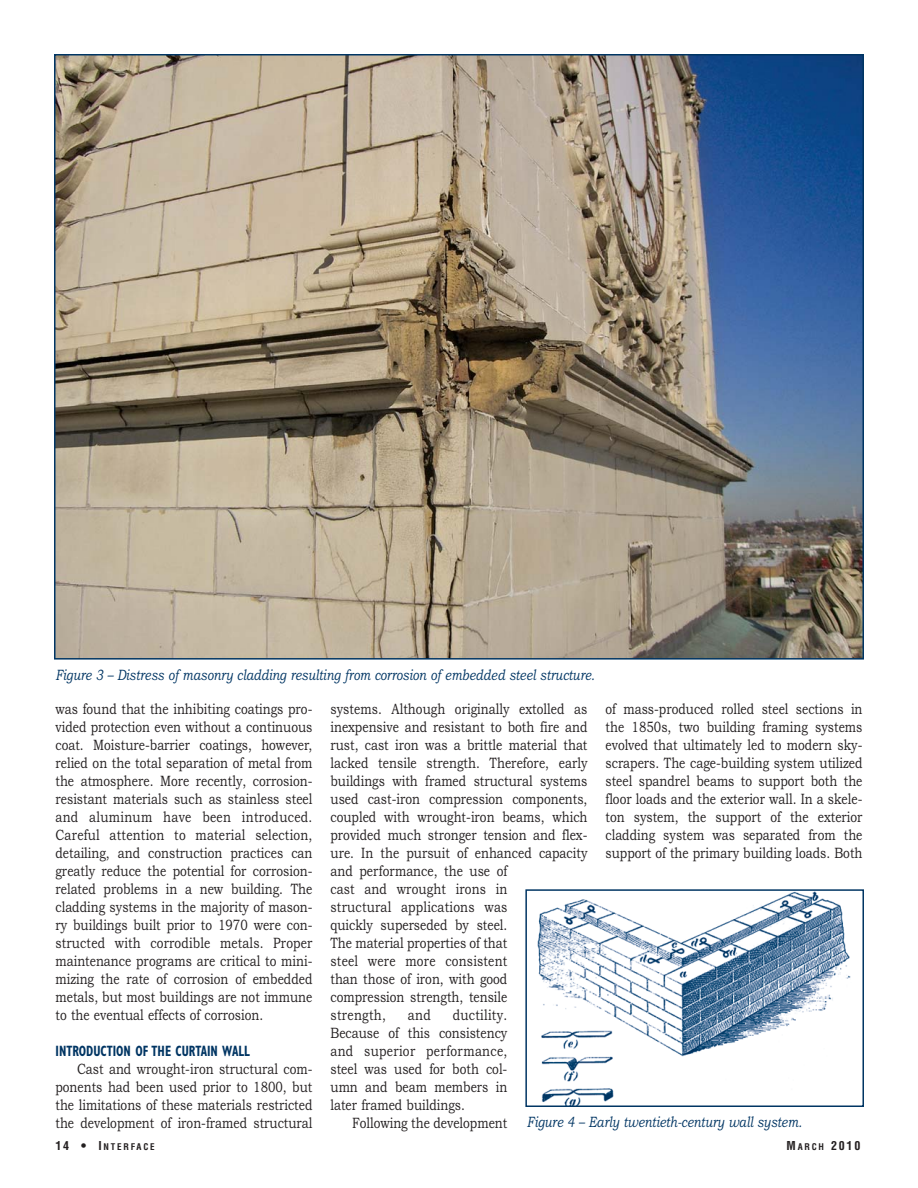
<style>
.page{position:relative;width:918px;height:1188px;background:#fff}
.page>*{position:absolute;margin:0;border:0;box-sizing:border-box;transform-origin:0 0}
.t1{font:15px/18px "Bookman Old Style";color:#231f20;text-align:justify;scale:.8 1}
.t2{font:italic 15px "Bookman Old Style";color:#003563;scale:.8 1}
.t3{font:700 condensed 15px "Gill Sans";color:#003563;scale:.8 1}
.t4{font:700 condensed 12px "Helvetica";color:#231f20}
.t5{font:700 condensed 9px "Helvetica";letter-spacing:.2em;color:#231f20}
.s1{font-size:12px}
.s2{font-size:9px}
</style>
<div class="page">
<img style="left:57px;top:57px;width:804px;height:600px">
<img style="left:537px;top:892px;width:314px;height:212px">
<div style="left:525px;top:889px;width:339px;height:218px;border:2px solid #003563"></div>
<p class="t2" style="left:56px;top:669px;width:676px">Figure 3 – Distress of masonry cladding resulting from corrosion of embedded steel structure.</p>
<p class="t1" style="left:56px;top:702px;width:323px">was found that the inhibiting coatings pro&shy;vided protection even without a continuous coat. Moisture-barrier coatings, however, relied on the total separation of metal from the atmosphere. More recently, corrosion&shy;resistant materials such as stainless steel and aluminum have been introduced.<br>Careful attention to material selection, detailing, and construction practices can greatly reduce the potential for corrosion&shy;related problems in a new building. The cladding systems in the majority of mason&shy;ry buildings built prior to 1970 were con&shy;structed with corrodible metals. Proper maintenance programs are critical to mini&shy;mizing the rate of corrosion of embedded metals, but most buildings are not immune to the eventual effects of corrosion.</p>
<h5 class="t3" style="left:56px;top:1045px;width:245px">INTRODUCTION OF THE CURTAIN WALL</h5>
<p class="t1" style="left:56px;top:1062px;width:323px;text-indent:22px">Cast and wrought-iron structural com&shy;ponents had been used prior to 1800, but the limitations of these materials restricted the development of iron-framed structural</p>
<p class="t1" style="left:331px;top:702px;width:323px;text-align:left">systems. Although originally extolled as inexpensive and resistant to both fire and rust, cast iron was a brittle material that lacked tensile strength. Therefore, early buildings with framed structural systems used cast-iron compression components, coupled with wrought-iron beams, which provided much stronger tension and flex&shy;ure. In the pursuit of enhanced capacity and performance, the use of<br>cast and wrought irons in<br>structural applications was<br>quickly superseded by steel.<br>The material properties of that<br>steel were more consistent<br>than those of iron, with good<br>compression strength, tensile<br>strength,</p>
<p class="t1" style="left:606px;top:702px;width:323px">of mass-produced rolled steel sections in the 1850s, two building framing systems evolved that ultimately led to modern sky&shy;scrapers. The cage-building system utilized steel spandrel beams to support both the floor loads and the exterior wall. In a skele&shy;ton system, the support of the exterior cladding system was separated from the support of the primary building loads. Both</p>
<p class="t1" style="left:331px;top:1008px;width:223px;text-indent:122px">ductility.<br>Because of this consistency and superior performance, steel was used for both col&shy;umn and beam members in later framed buildings.</p>
<p class="t1" style="left:352px;top:1116px;width:196px">Following the development</p>
<p class="t1" style="left:408px;top:1008px;width:30px">and</p>
<p class="t2" style="left:527px;top:1116px;width:345px">Figure 4 – Early twentieth-century wall system.</p>
<p class="t5" style="left:56px;top:1144px;width:101px"><span class="s1">14 • I</span>NTERFACE</p>
<p class="t4" style="left:787px;top:1141px;width:75px">M<span class="s2">ARCH</span> 2010</p>
</div>
